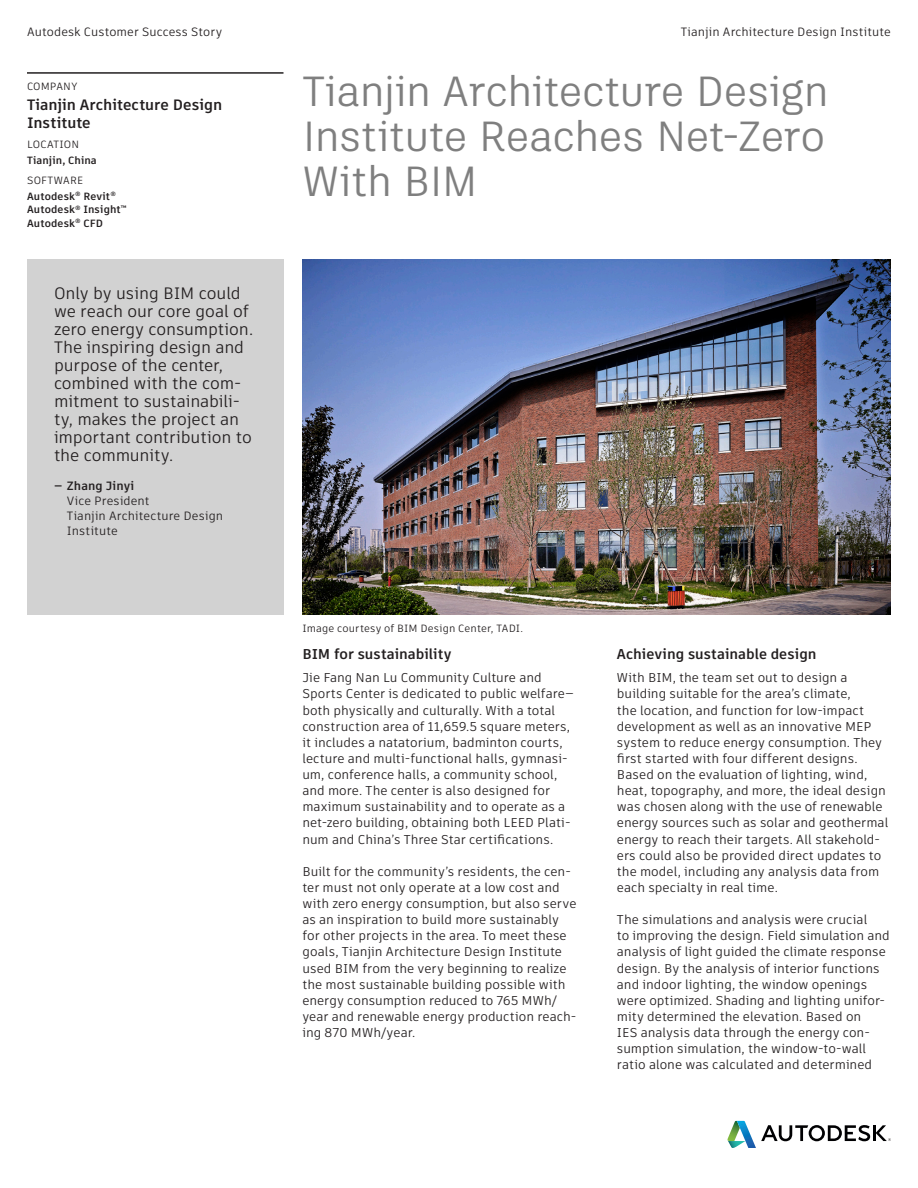
<style>
.page{position:relative;width:918px;height:1188px;background:#fff}
.page>*{position:absolute;margin:0;border:0;box-sizing:border-box;transform-origin:0 0}
.Headline{font:42px/45px "Artifakt Legend";letter-spacing:-.015em;color:#7f7f7f;text-align:justify}
.Box_Quote{font:16.5px/18px "Artifakt Element";letter-spacing:-.01em;color:#231f20}
.Contents_style_compa{font:700 15px/18px "Artifakt Element";color:#231f20}
.Text_heading{font:700 14.25px "Artifakt Element";color:#231f20}
.Body_Text{font:700 14.25px "Artifakt Element";color:#231f20}
.Body_Text-2{font:12.75px/16.2px "Artifakt Element";color:#231f20}
.Box_Quote_Title_and{font:12px/15px "Artifakt Element";letter-spacing:.005em;color:#231f20}
.t1{font:700 12px "Artifakt Element";letter-spacing:.01em;color:#231f20}
.Contents_style_respo{font:700 10.5px "Artifakt Element";letter-spacing:.01em;color:#231f20}
.Courtesy_Statement_t{font:10.5px "Artifakt Element";letter-spacing:.01em;color:#231f20}
.Contents_style_headi{font:10.5px "Artifakt Element";letter-spacing:.02em;color:#231f20}
</style>
<div class="page">
<hr style="left:873px;top:1125px;width:3px;height:16px;background:#000002">
<svg style="left:876px;top:1125px;width:15px;height:16px"></svg>
<svg style="left:727px;top:1121px;width:143px;height:27px"></svg>
<div style="left:27px;top:259px;width:257px;height:356px;background:#d2d2d2"></div>
<img style="left:302px;top:259px;width:589px;height:356px">
<hr style="left:27px;top:72px;width:257px;height:2px;background:#231f20">
<p class="Box_Quote_Title_and" style="left:27px;top:25px;width:197px">Autodesk Customer Success Story</p>
<p class="Box_Quote_Title_and" style="left:681px;top:25px;width:212px">Tianjin Architecture Design Institute</p>
<p class="Contents_style_headi" style="left:27px;top:79px;width:52px">COMPANY</p>
<p class="Contents_style_compa" style="left:27px;top:96px;width:197px">Tianjin Architecture Design<br>Institute</p>
<p class="Contents_style_headi" style="left:27px;top:137px;width:54px">LOCATION</p>
<p class="Contents_style_respo" style="left:27px;top:153px;width:71px">Tianjin, China</p>
<p class="Contents_style_headi" style="left:27px;top:173px;width:58px">SOFTWARE</p>
<p class="Contents_style_respo" style="left:27px;top:189px;width:90px">Autodesk<sup>®</sup> Revit<sup>®</sup></p>
<p class="Contents_style_respo" style="left:27px;top:202px;width:101px">Autodesk<sup>®</sup> Insight<sup>™</sup></p>
<p class="Contents_style_respo" style="left:27px;top:216px;width:77px">Autodesk<sup>®</sup> CFD</p>
<p class="Box_Quote" style="left:54px;top:284px;width:201px">Only by using BIM could we reach our core goal of zero energy consumption.<br>The inspiring design and purpose of the center, combined with the com&shy;mitment to sustainabili&shy;ty, makes the project an important contribution to the community.</p>
<p class="t1" style="left:54px;top:477px;width:82px">— Zhang Jinyi</p>
<p class="Box_Quote_Title_and" style="left:67px;top:493px;width:84px">Vice President</p>
<p class="Box_Quote_Title_and" style="left:67px;top:508px;width:158px">Tianjin Architecture Design<br>Institute</p>
<p class="Headline" style="left:302px;top:68px;width:528px">Tianjin Architecture Design Institute Reaches Net-Zero With BIM</p>
<p class="Courtesy_Statement_t" style="left:303px;top:621px;width:222px">Image courtesy of BIM Design Center, TADI.</p>
<p class="Body_Text" style="left:302px;top:644px;width:151px">BIM for sustainability</p>
<p class="Body_Text-2" style="left:302px;top:670px;width:273px">Jie Fang Nan Lu Community Culture and Sports Center is dedicated to public welfare— both physically and culturally. With a total construction area of 11,659.5 square meters, it includes a natatorium, badminton courts, lecture and multi-functional halls, gymnasi&shy;um, conference halls, a community school, and more. The center is also designed for maximum sustainability and to operate as a net-zero building, obtaining both LEED Plati&shy;num and China’s Three Star certifications.</p>
<p class="Body_Text-2" style="left:302px;top:863px;width:276px">Built for the community’s residents, the cen&shy;ter must not only operate at a low cost and with zero energy consumption, but also serve as an inspiration to build more sustainably for other projects in the area. To meet these goals, Tianjin Architecture Design Institute used BIM from the very beginning to realize the most sustainable building possible with energy consumption reduced to 765 MWh/ year and renewable energy production reach&shy;ing 870 MWh/year.</p>
<p class="Text_heading" style="left:617px;top:644px;width:201px">Achieving sustainable design</p>
<p class="Body_Text-2" style="left:617px;top:670px;width:273px">With BIM, the team set out to design a building suitable for the area’s climate,<br>the location, and function for low-impact development as well as an innovative MEP system to reduce energy consumption. They first started with four different designs.<br>Based on the evaluation of lighting, wind, heat, topography, and more, the ideal design was chosen along with the use of renewable energy sources such as solar and geothermal energy to reach their targets. All stakehold&shy;ers could also be provided direct updates to the model, including any analysis data from each specialty in real time.</p>
<p class="Body_Text-2" style="left:617px;top:912px;width:274px">The simulations and analysis were crucial<br>to improving the design. Field simulation and analysis of light guided the climate response design. By the analysis of interior functions and indoor lighting, the window openings were optimized. Shading and lighting unifor&shy;mity determined the elevation. Based on<br>IES analysis data through the energy con&shy;sumption simulation, the window-to-wall ratio alone was calculated and determined</p>
</div>
